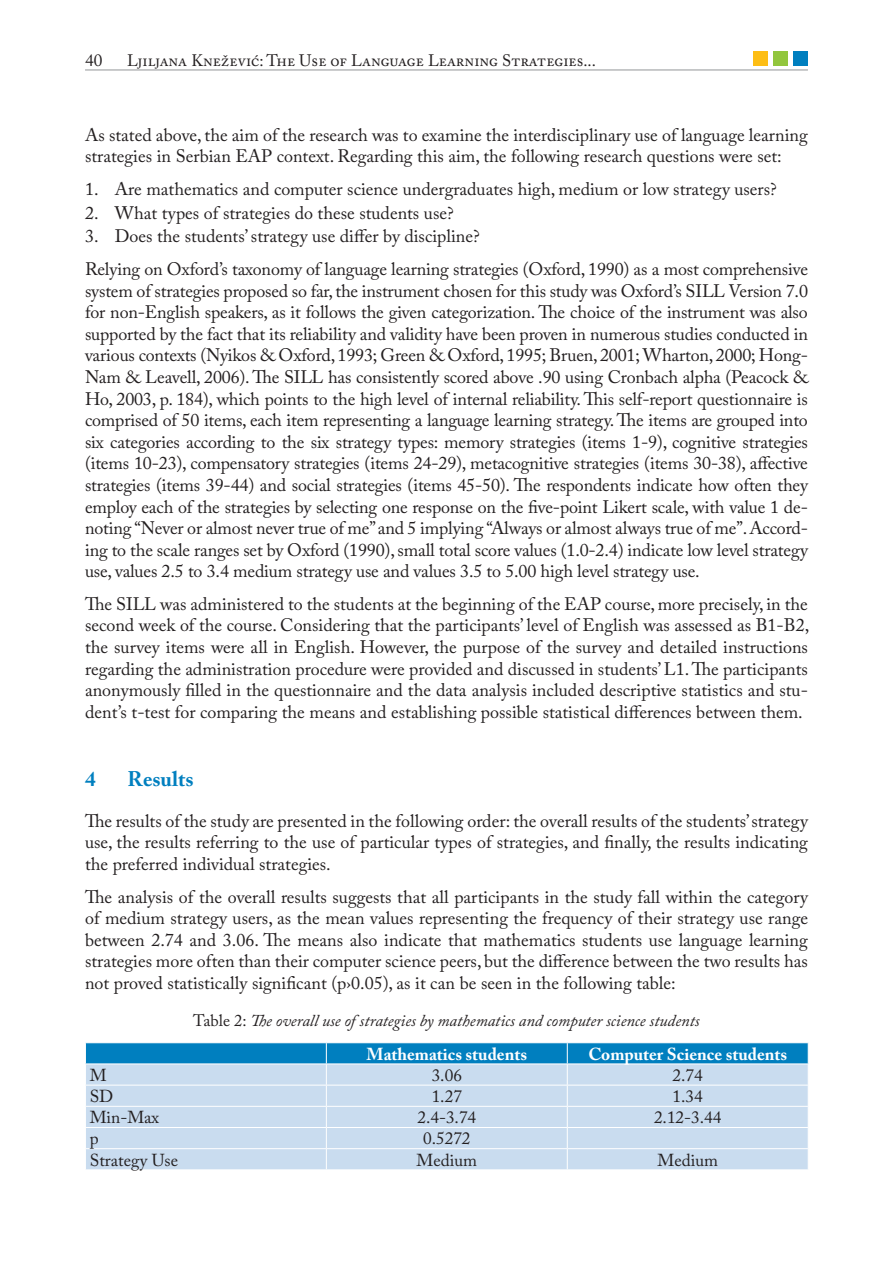
<style>
.page{position:relative;width:893px;height:1263px;background:#fff}
.page>*{position:absolute;margin:0;border:0;box-sizing:border-box;transform-origin:0 0}
.Interalia_NASLOV_2{font:700 21px "Adobe Caslon Pro";color:#007fbf}
.t1{font:18px/21.6px "Adobe Caslon Pro";color:#231f20;text-align:justify}
.t2{font:17.25px "Adobe Caslon Pro";color:#231f20}
.t3{font:700 17.25px "Adobe Caslon Pro";color:#fff}
.Interalia_NADNASLOV{font:italic 16.5px "Adobe Caslon Pro";color:#231f20}
.t4{font:16.5px "Adobe Caslon Pro";color:#231f20}
.s1{font-style:normal}
</style>
<div class="page">
<hr style="left:85px;top:70px;width:723px;height:1px;background:#939598">
<div style="left:793px;top:51px;width:15px;height:15px;background:#007fbf"></div>
<div style="left:773px;top:51px;width:15px;height:15px;background:#92c63d"></div>
<div style="left:753px;top:51px;width:14px;height:15px;background:#fdbe15"></div>
<svg style="left:85px;top:1043px;width:724px;height:126px;background:#abcee8"></svg>
<hr style="left:85px;top:1063px;width:241px;height:1px;background:#fff">
<hr style="left:326px;top:1063px;width:241px;height:1px;background:#fff">
<hr style="left:567px;top:1063px;width:242px;height:1px;background:#fff">
<p class="t2" style="left:85px;top:50px;width:19px">40</p>
<p class="t4" style="left:127px;top:51px;width:470px">Ljiljana Knežević: The Use of Language Learning Strategies...</p>
<p class="t1" style="left:85px;top:124px;width:724px">As stated above, the aim of the research was to examine the interdisciplinary use of language learning strategies in Serbian EAP context. Regarding this aim, the following research questions were set:</p>
<p class="t1" style="left:85px;top:178px;width:693px">1. Are mathematics and computer science undergraduates high, medium or low strategy users?</p>
<p class="t1" style="left:85px;top:202px;width:370px">2. What types of strategies do these students use?</p>
<p class="t1" style="left:85px;top:225px;width:396px">3. Does the students’ strategy use differ by discipline?</p>
<p class="t1" style="left:85px;top:258px;width:725px">Relying on Oxford’s taxonomy of language learning strategies (Oxford, 1990) as a most comprehensive system of strategies proposed so far, the instrument chosen for this study was Oxford’s SILL Version 7.0 for non-English speakers, as it follows the given categorization. The choice of the instrument was also supported by the fact that its reliability and validity have been proven in numerous studies conducted in various contexts (Nyikos &amp; Oxford, 1993; Green &amp; Oxford, 1995; Bruen, 2001; Wharton, 2000; Hong-Nam &amp; Leavell, 2006). The SILL has consistently scored above .90 using Cronbach alpha (Peacock &amp; Ho, 2003, p. 184), which points to the high level of internal reliability. This self-report questionnaire is comprised of 50 items, each item representing a language learning strategy. The items are grouped into six categories according to the six strategy types: memory strategies (items 1-9), cognitive strategies (items 10-23), compensatory strategies (items 24-29), metacognitive strategies (items 30-38), affective strategies (items 39-44) and social strategies (items 45-50). The respondents indicate how often they employ each of the strategies by selecting one response on the five-point Likert scale, with value 1 de&shy;noting “Never or almost never true of me” and 5 implying “Always or almost always true of me”. Accord&shy;ing to the scale ranges set by Oxford (1990), small total score values (1.0-2.4) indicate low level strategy use, values 2.5 to 3.4 medium strategy use and values 3.5 to 5.00 high level strategy use.</p>
<p class="t1" style="left:85px;top:593px;width:726px">The SILL was administered to the students at the beginning of the EAP course, more precisely, in the second week of the course. Considering that the participants’ level of English was assessed as B1-B2, the survey items were all in English. However, the purpose of the survey and detailed instructions regarding the administration procedure were provided and discussed in students’ L1. The participants anonymously filled in the questionnaire and the data analysis included descriptive statistics and stu&shy;dent’s t-test for comparing the means and establishing possible statistical differences between them.</p>
<p class="Interalia_NASLOV_2" style="left:85px;top:766px;width:12px">4</p>
<p class="Interalia_NASLOV_2" style="left:128px;top:766px;width:67px">Results</p>
<p class="t1" style="left:85px;top:810px;width:725px">The results of the study are presented in the following order: the overall results of the students’ strategy use, the results referring to the use of particular types of strategies, and finally, the results indicating the preferred individual strategies.</p>
<p class="t1" style="left:85px;top:885px;width:725px">The analysis of the overall results suggests that all participants in the study fall within the category of medium strategy users, as the mean values representing the frequency of their strategy use range between 2.74 and 3.06. The means also indicate that mathematics students use language learning strategies more often than their computer science peers, but the difference between the two results has not proved statistically significant (p›0.05), as it can be seen in the following table:</p>
<p class="Interalia_NADNASLOV" style="left:193px;top:1010px;width:508px"><span class="s1">Table 2:</span> The overall use of strategies by mathematics and computer science students</p>
<p class="t3" style="left:367px;top:1044px;width:162px">Mathematics students</p>
<p class="t3" style="left:588px;top:1044px;width:200px">Computer Science students</p>
<p class="t2" style="left:90px;top:1065px;width:18px">M</p>
<p class="t2" style="left:432px;top:1065px;width:32px">3.06</p>
<p class="t2" style="left:673px;top:1065px;width:32px">2.74</p>
<p class="t2" style="left:90px;top:1086px;width:25px">SD</p>
<p class="t2" style="left:432px;top:1086px;width:32px">1.27</p>
<p class="t2" style="left:673px;top:1086px;width:32px">1.34</p>
<p class="t2" style="left:90px;top:1107px;width:71px">Min-Max</p>
<p class="t2" style="left:417px;top:1107px;width:60px">2.4-3.74</p>
<p class="t2" style="left:654px;top:1107px;width:69px">2.12-3.44</p>
<p class="t2" style="left:90px;top:1128px;width:10px">p</p>
<p class="t2" style="left:423px;top:1128px;width:49px">0.5272</p>
<p class="t2" style="left:90px;top:1149px;width:90px">Strategy Use</p>
<p class="t2" style="left:417px;top:1149px;width:62px">Medium</p>
<p class="t2" style="left:657px;top:1149px;width:62px">Medium</p>
</div>
